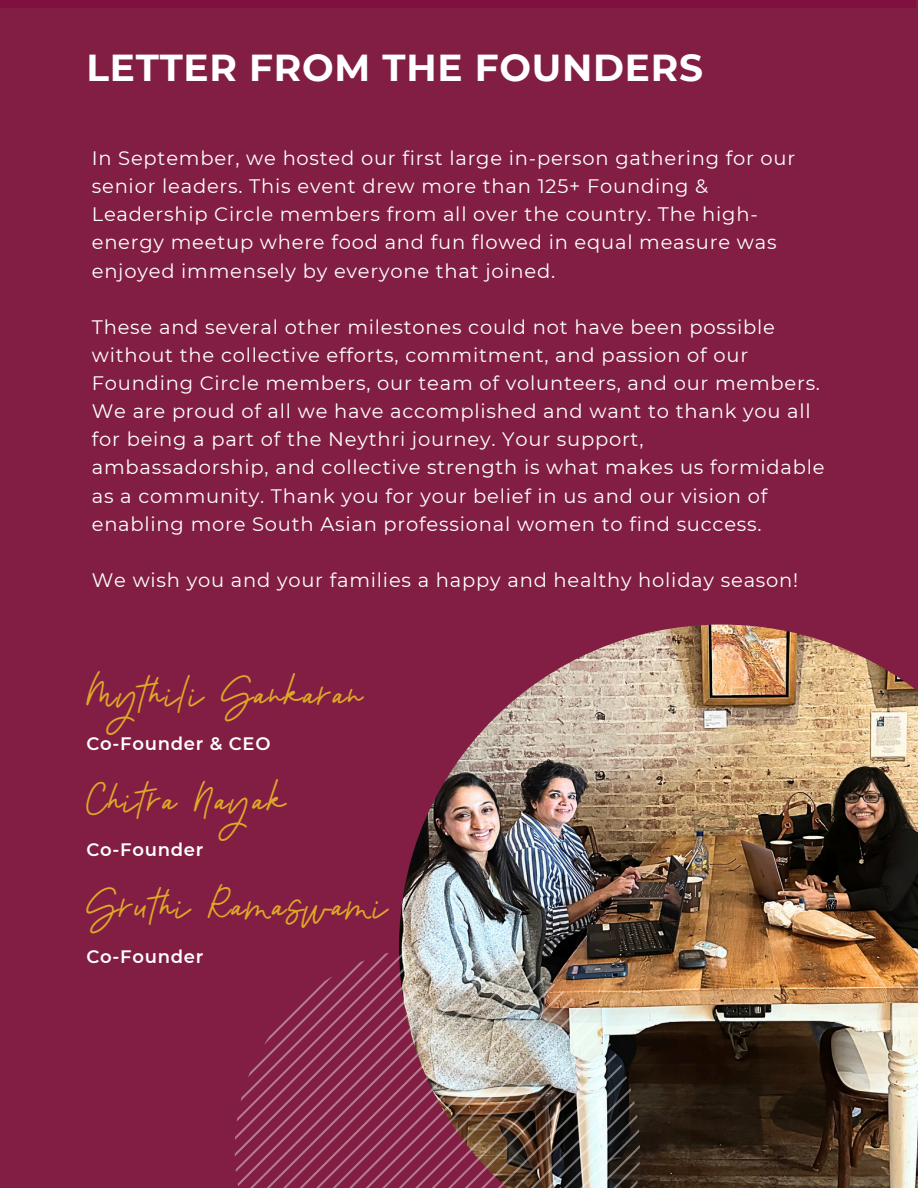
<style>
.page{position:relative;width:918px;height:1188px;background:#821e43}
.page>*{position:absolute;margin:0;border:0;box-sizing:border-box;transform-origin:0 0}
.t1{font:48px "Meritocracy";letter-spacing:.04em;color:#dea829}
.t2{font:700 37.5px "Montserrat";letter-spacing:.02em;color:#fff}
.t3{font:19.5px/28.2px "Montserrat";letter-spacing:.04em;color:#fff}
.t4{font:600 18px "Montserrat";letter-spacing:.04em;color:#fff}
</style>
<div class="page">
<img style="left:399px;top:625px;width:519px;height:563px">
<img style="left:235px;top:947px;width:405px;height:241px">
<div style="left:0;top:0;width:915px;height:8px;background:#81103f"></div>
<h3 class="t2" style="left:86px;top:45px;width:618px">LETTER FROM THE FOUNDERS</h3>
<p class="t3" style="left:92px;top:144px;width:705px">In September, we hosted our first large in-person gathering for our senior leaders. This event drew more than 125+ Founding &amp; Leadership Circle members from all over the country. The high&shy;energy meetup where food and fun flowed in equal measure was enjoyed immensely by everyone that joined.</p>
<p class="t3" style="left:92px;top:313px;width:734px">These and several other milestones could not have been possible without the collective efforts, commitment, and passion of our Founding Circle members, our team of volunteers, and our members.<br>We are proud of all we have accomplished and want to thank you all for being a part of the Neythri journey. Your support, ambassadorship, and collective strength is what makes us formidable as a community. Thank you for your belief in us and our vision of enabling more South Asian professional women to find success.</p>
<p class="t3" style="left:92px;top:566px;width:708px">We wish you and your families a happy and healthy holiday season!</p>
<p class="t1" style="left:86px;top:660px;width:278px">Mythili Sankaran</p>
<h1 class="t4" style="left:86px;top:733px;width:186px">Co-Founder &amp; CEO</h1>
<h3 class="t1" style="left:86px;top:766px;width:201px">Chitra Nayak</h3>
<h1 class="t4" style="left:86px;top:839px;width:118px">Co-Founder</h1>
<h3 class="t1" style="left:86px;top:872px;width:303px">Sruthi Ramaswami</h3>
<h1 class="t4" style="left:86px;top:945px;width:118px">Co-Founder</h1>
</div>
